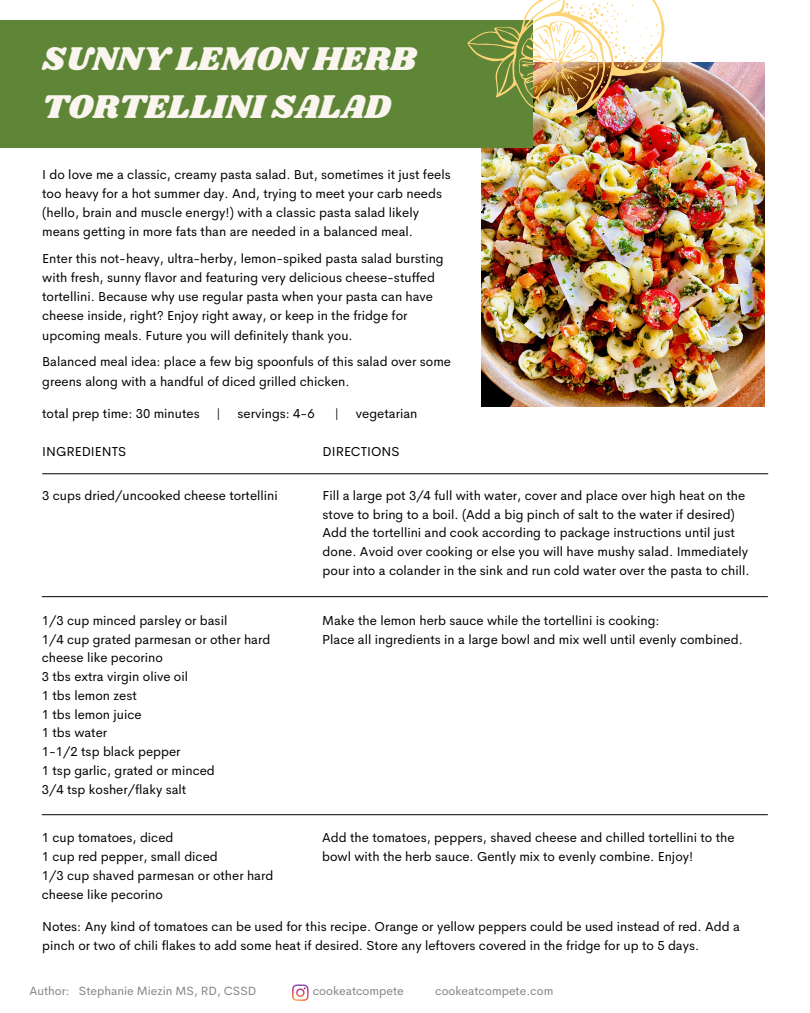
<style>
.page{position:relative;width:810px;height:1013px;background:#fff}
.page>*{position:absolute;margin:0;border:0;box-sizing:border-box;transform-origin:0 0}
.t1{font:34.1px/47.2px "Shrikhand";color:#faf5ef}
.t2{font:13px/18.8px "Cerebri Sans";color:#000}
.t3{font:12px "Cerebri Sans";color:#868585}
</style>
<div class="page">
<svg style="left:292px;top:984px;width:17px;height:16px"></svg>
<hr style="left:42px;top:473px;width:726px;height:1px;background:#000">
<img style="left:482px;top:63px;width:283px;height:343px">
<div style="left:0;top:20px;width:532px;height:128px;background:#5e8636"></div>
<hr style="left:42px;top:814px;width:726px;height:1px;background:#000">
<hr style="left:42px;top:596px;width:726px;height:1px;background:#000">
<img style="left:467px;top:0;width:209px;height:133px">
<p class="t1" style="left:42px;top:37px;width:376px">SUNNY LEMON HERB<br>TORTELLINI SALAD</p>
<p class="t2" style="left:42px;top:164px;width:410px;line-height:19.2px">I do love me a classic, creamy pasta salad. But, sometimes it just feels too heavy for a hot summer day. And, trying to meet your carb needs (hello, brain and muscle energy!) with a classic pasta salad likely means getting in more fats than are needed in a balanced meal.</p>
<p class="t2" style="left:42px;top:249px;width:403px;line-height:19.2px">Enter this not-heavy, ultra-herby, lemon-spiked pasta salad bursting with fresh, sunny flavor and featuring very delicious cheese-stuffed tortellini. Because why use regular pasta when your pasta can have cheese inside, right? Enjoy right away, or keep in the fridge for upcoming meals. Future you will definitely thank you.</p>
<p class="t2" style="left:42px;top:352px;width:410px;line-height:19.2px">Balanced meal idea: place a few big spoonfuls of this salad over some greens along with a handful of diced grilled chicken.</p>
<p class="t2" style="left:42px;top:404px;width:159px">total prep time: 30 minutes</p>
<p class="t2" style="left:217px;top:404px;width:6px">|</p>
<p class="t2" style="left:238px;top:404px;width:79px">servings: 4-6</p>
<p class="t2" style="left:335px;top:404px;width:6px">|</p>
<p class="t2" style="left:356px;top:404px;width:63px">vegetarian</p>
<p class="t2" style="left:42px;top:442px;width:86px">INGREDIENTS</p>
<p class="t2" style="left:42px;top:486px;width:237px">3 cups dried/uncooked cheese tortellini</p>
<p class="t2" style="left:323px;top:442px;width:78px">DIRECTIONS</p>
<p class="t2" style="left:323px;top:486px;width:429px">Fill a large pot 3/4 full with water, cover and place over high heat on the stove to bring to a boil. (Add a big pinch of salt to the water if desired)<br>Add the tortellini and cook according to package instructions until just done. Avoid over cooking or else you will have mushy salad. Immediately pour into a colander in the sink and run cold water over the pasta to chill.</p>
<p class="t2" style="left:42px;top:611px;width:187px">1/3 cup minced parsley or basil</p>
<p class="t2" style="left:42px;top:629px;width:230px">1/4 cup grated parmesan or other hard cheese like pecorino</p>
<p class="t2" style="left:42px;top:667px;width:148px">3 tbs extra virgin olive oil</p>
<p class="t2" style="left:42px;top:686px;width:96px">1 tbs lemon zest</p>
<p class="t2" style="left:42px;top:704px;width:101px">1 tbs lemon juice</p>
<p class="t2" style="left:42px;top:723px;width:67px">1 tbs water</p>
<p class="t2" style="left:42px;top:742px;width:140px">1-1/2 tsp black pepper</p>
<p class="t2" style="left:42px;top:761px;width:175px">1 tsp garlic, grated or minced</p>
<p class="t2" style="left:42px;top:779px;width:146px">3/4 tsp kosher/flaky salt</p>
<p class="t2" style="left:42px;top:828px;width:133px">1 cup tomatoes, diced</p>
<p class="t2" style="left:42px;top:847px;width:177px">1 cup red pepper, small diced</p>
<p class="t2" style="left:42px;top:866px;width:233px">1/3 cup shaved parmesan or other hard cheese like pecorino</p>
<p class="t2" style="left:322px;top:611px;width:339px">Make the lemon herb sauce while the tortellini is cooking:</p>
<p class="t2" style="left:322px;top:629px;width:422px">Place all ingredients in a large bowl and mix well until evenly combined.</p>
<p class="t2" style="left:322px;top:828px;width:414px">Add the tomatoes, peppers, shaved cheese and chilled tortellini to the bowl with the herb sauce. Gently mix to evenly combine. Enjoy!</p>
<p class="t2" style="left:42px;top:916px;width:699px">Notes: Any kind of tomatoes can be used for this recipe. Orange or yellow peppers could be used instead of red. Add a pinch or two of chili flakes to add some heat if desired. Store any leftovers covered in the fridge for up to 5 days.</p>
<p class="t3" style="left:29px;top:983px;width:228px">Author: Stephanie Miezin MS, RD, CSSD</p>
<p class="t3" style="left:313px;top:983px;width:93px">cookeatcompete</p>
<p class="t3" style="left:435px;top:983px;width:120px">cookeatcompete.com</p>
</div>
